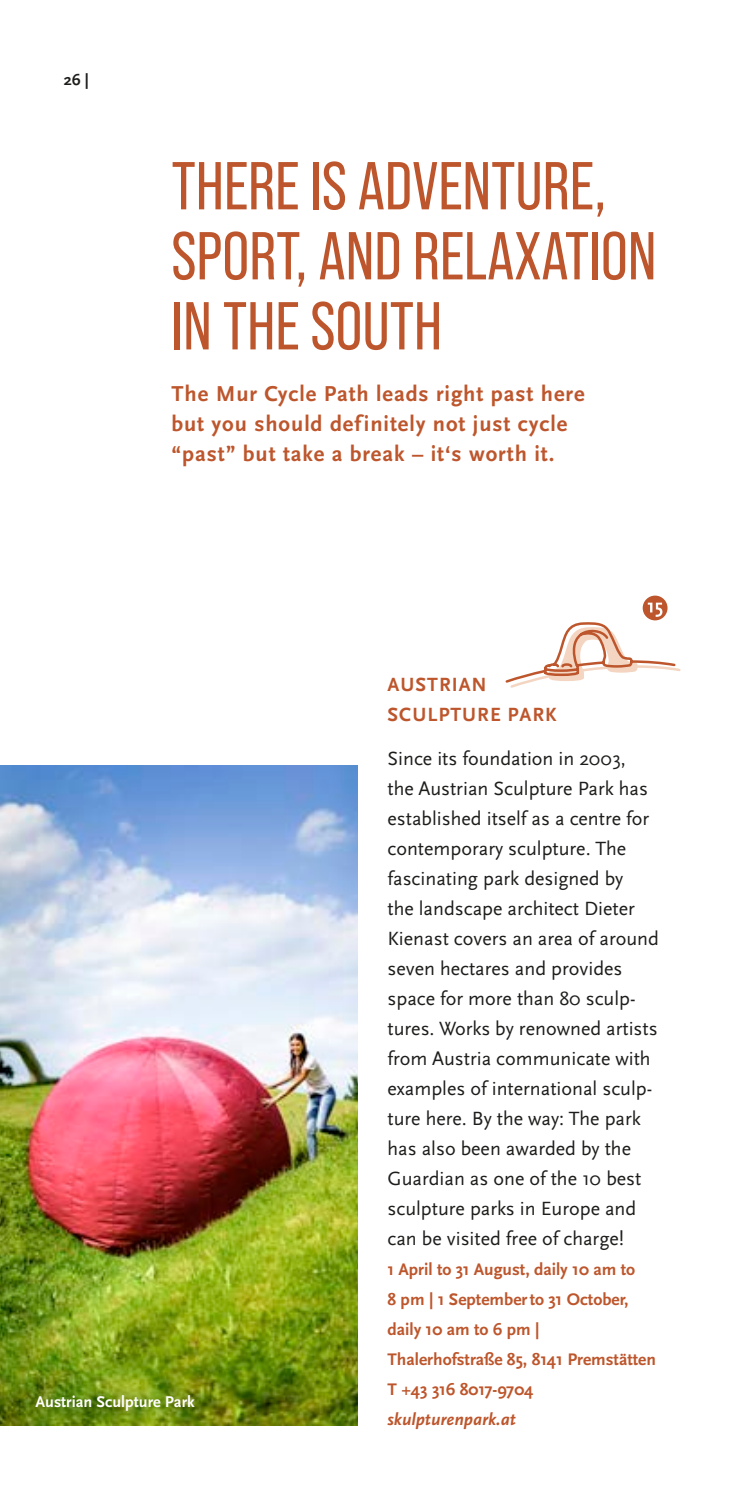
<style>
.page{position:relative;width:745px;height:1489px;background:#fff}
.page>*{position:absolute;margin:0;border:0;box-sizing:border-box;transform-origin:0 0}
.t1{font:67.5px/70px "Bebas Neue Pro";color:#bd562c}
.t2{font:700 22.5px/30px "Scala Sans Pro";letter-spacing:.04em;color:#bd562c}
.t3{font:20px/30px "Scala Sans Pro";color:#1d1d1b}
.t4{font:700 20px/30px "Scala Sans Pro";letter-spacing:.05em;color:#bd562c}
.t5{font:700 17.5px/30px "Scala Sans Pro";color:#bd562c}
.t6{font:italic 700 17.5px "Scala Sans Pro";color:#bd562c}
.t7{font:700 16.25px "Scala Sans Pro";color:#fff}
.t8{font:700 16.25px "Scala Sans Pro";color:#1d1d1b}
</style>
<div class="page">
<img style="left:0;top:765px;width:357px;height:660px">
<div style="left:21px;top:1381px;width:188px;height:43px;background:#1d1d1b;opacity:.75"></div>
<svg style="left:642px;top:595px;width:25px;height:25px"></svg>
<svg style="left:505px;top:602px;width:175px;height:85px"></svg>
<p class="t8" style="left:64px;top:70px;width:26px">26 |</p>
<h1 class="t1" style="left:171px;top:151px;width:486px">THERE IS ADVENTURE,<br>SPORT, AND RELAXATION<br>IN THE SOUTH</h1>
<p class="t2" style="left:171px;top:378px;width:414px">The Mur Cycle Path leads right past here but you should definitely not just cycle “past” but take a break – it‘s worth it.</p>
<p class="t7" style="left:35px;top:1392px;width:161px">Austrian Sculpture Park</p>
<p class="t4" style="left:387px;top:669px;width:170px">AUSTRIAN<br>SCULPTURE PARK</p>
<p class="t3" style="left:387px;top:743px;width:273px">Since its foundation in 2003,<br>the Austrian Sculpture Park has established itself as a centre for contemporary sculpture. The fascinating park designed by<br>the landscape architect Dieter<br>Kienast covers an area of around seven hectares and provides space for more than 80 sculp&shy;tures. Works by renowned artists from Austria communicate with examples of international sculp&shy;ture here. By the way: The park has also been awarded by the<br>Guardian as one of the 10 best sculpture parks in Europe and can be visited free of charge!</p>
<p class="t5" style="left:387px;top:1254px;width:270px">1 April to 31 August, daily 10 am to<br>8 pm | 1 Septemberto 31 October, daily 10 am to 6 pm |<br>Thalerhofstraße 85, 8141 Premstätten<br>T +43 316 8017-9704</p>
<p class="t6" style="left:387px;top:1409px;width:130px">skulpturenpark.at</p>
</div>
